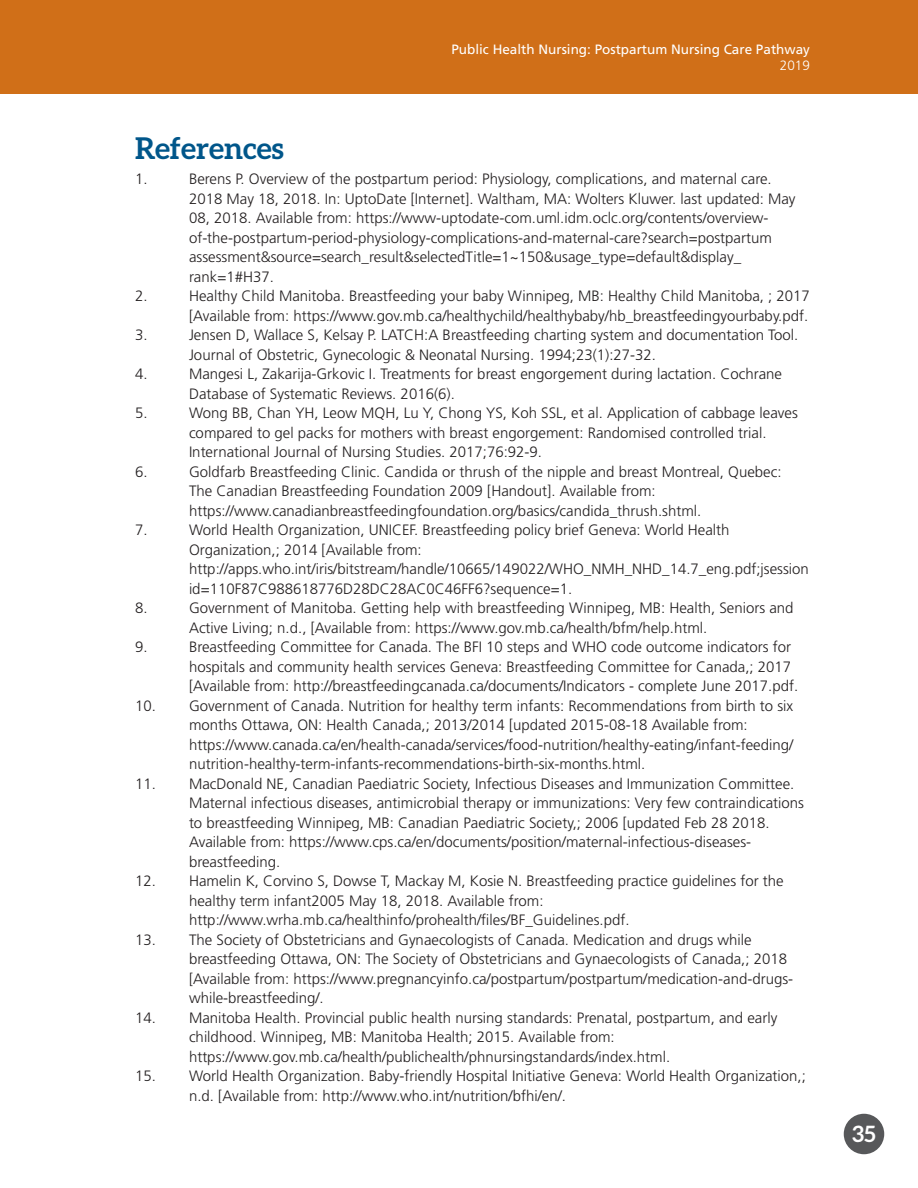
<style>
.page{position:relative;width:918px;height:1188px;background:#fff}
.page>*{position:absolute;margin:0;border:0;box-sizing:border-box;transform-origin:0 0}
.title_H1{font:700 30px "Aleo";color:#00568a}
.t1{font:700 22.5px "Aleo";color:#fff}
.body_references{font:300 15px/19.5px "Frutiger LT Std";color:#231f20}
.t2{font:13.5px "Frutiger LT Std";color:#fff}
.t3{font:300 13.5px "Frutiger LT Std";color:#fff}
</style>
<div class="page">
<div style="left:0;top:0;width:918px;height:94px;background:#d06f18"></div>
<div style="left:844px;top:1114px;width:40px;height:40px;background:#57585a;border-radius:50%"></div>
<p class="t2" style="left:451px;top:42px;width:360px">Public Health Nursing: Postpartum Nursing Care Pathway</p>
<p class="t3" style="left:780px;top:58px;width:32px">2019</p>
<h1 class="title_H1" style="left:135px;top:131px;width:150px">References</h1>
<p class="body_references" style="left:135px;top:169px;width:14px">1.</p>
<p class="body_references" style="left:189px;top:169px;width:608px">Berens P. Overview of the postpartum period: Physiology, complications, and maternal care.<br>2018 May 18, 2018. In: UptoDate [Internet]. Waltham, MA: Wolters Kluwer. last updated: May 08, 2018. Available from: https://www-uptodate-com.uml.idm.oclc.org/contents/overview&shy;of-the-postpartum-period-physiology-complications-and-maternal-care?search=postpartum assessment&amp;source=search_result&amp;selectedTitle=1~150&amp;usage_type=default&amp;display_ rank=1#H37.</p>
<p class="body_references" style="left:135px;top:286px;width:14px">2.</p>
<p class="body_references" style="left:189px;top:286px;width:622px">Healthy Child Manitoba. Breastfeeding your baby Winnipeg, MB: Healthy Child Manitoba, ; 2017 [Available from: https://www.gov.mb.ca/healthychild/healthybaby/hb_breastfeedingyourbaby.pdf.</p>
<p class="body_references" style="left:135px;top:325px;width:14px">3.</p>
<p class="body_references" style="left:189px;top:325px;width:611px">Jensen D, Wallace S, Kelsay P. LATCH:A Breastfeeding charting system and documentation Tool.<br>Journal of Obstetric, Gynecologic &amp; Neonatal Nursing. 1994;23(1):27-32.</p>
<p class="body_references" style="left:135px;top:364px;width:14px">4.</p>
<p class="body_references" style="left:189px;top:364px;width:595px">Mangesi L, Zakarija-Grkovic I. Treatments for breast engorgement during lactation. Cochrane<br>Database of Systematic Reviews. 2016(6).</p>
<p class="body_references" style="left:135px;top:403px;width:14px">5.</p>
<p class="body_references" style="left:189px;top:403px;width:610px">Wong BB, Chan YH, Leow MQH, Lu Y, Chong YS, Koh SSL, et al. Application of cabbage leaves compared to gel packs for mothers with breast engorgement: Randomised controlled trial.<br>International Journal of Nursing Studies. 2017;76:92-9.</p>
<p class="body_references" style="left:135px;top:462px;width:14px">6.</p>
<p class="body_references" style="left:189px;top:462px;width:594px">Goldfarb Breastfeeding Clinic. Candida or thrush of the nipple and breast Montreal, Quebec:<br>The Canadian Breastfeeding Foundation 2009 [Handout]. Available from: https://www.canadianbreastfeedingfoundation.org/basics/candida_thrush.shtml.</p>
<p class="body_references" style="left:135px;top:520px;width:14px">7.</p>
<p class="body_references" style="left:189px;top:520px;width:621px">World Health Organization, UNICEF. Breastfeeding policy brief Geneva: World Health Organization,; 2014 [Available from: http://apps.who.int/iris/bitstream/handle/10665/149022/WHO_NMH_NHD_14.7_eng.pdf;jsession id=110F87C988618776D28DC28AC0C46FF6?sequence=1.</p>
<p class="body_references" style="left:135px;top:598px;width:14px">8.</p>
<p class="body_references" style="left:189px;top:598px;width:606px">Government of Manitoba. Getting help with breastfeeding Winnipeg, MB: Health, Seniors and<br>Active Living; n.d., [Available from: https://www.gov.mb.ca/health/bfm/help.html.</p>
<p class="body_references" style="left:135px;top:637px;width:14px">9.</p>
<p class="body_references" style="left:189px;top:637px;width:611px">Breastfeeding Committee for Canada. The BFI 10 steps and WHO code outcome indicators for hospitals and community health services Geneva: Breastfeeding Committee for Canada,; 2017 [Available from: http://breastfeedingcanada.ca/documents/Indicators - complete June 2017.pdf.</p>
<p class="body_references" style="left:189px;top:696px;width:606px;text-indent:-54px">10. Government of Canada. Nutrition for healthy term infants: Recommendations from birth to six months Ottawa, ON: Health Canada,; 2013/2014 [updated 2015-08-18 Available from: https://www.canada.ca/en/health-canada/services/food-nutrition/healthy-eating/infant-feeding/ nutrition-healthy-term-infants-recommendations-birth-six-months.html.</p>
<p class="body_references" style="left:189px;top:774px;width:617px;text-indent:-54px">11. MacDonald NE, Canadian Paediatric Society, Infectious Diseases and Immunization Committee.<br>Maternal infectious diseases, antimicrobial therapy or immunizations: Very few contraindications to breastfeeding Winnipeg, MB: Canadian Paediatric Society,; 2006 [updated Feb 28 2018.<br>Available from: https://www.cps.ca/en/documents/position/maternal-infectious-diseases&shy;breastfeeding.</p>
<p class="body_references" style="left:189px;top:871px;width:596px;text-indent:-54px">12. Hamelin K, Corvino S, Dowse T, Mackay M, Kosie N. Breastfeeding practice guidelines for the healthy term infant2005 May 18, 2018. Available from: http://www.wrha.mb.ca/healthinfo/prohealth/files/BF_Guidelines.pdf.</p>
<p class="body_references" style="left:189px;top:930px;width:606px;text-indent:-54px">13. The Society of Obstetricians and Gynaecologists of Canada. Medication and drugs while breastfeeding Ottawa, ON: The Society of Obstetricians and Gynaecologists of Canada,; 2018 [Available from: https://www.pregnancyinfo.ca/postpartum/postpartum/medication-and-drugs&shy;while-breastfeeding/.</p>
<p class="body_references" style="left:189px;top:1008px;width:590px;text-indent:-54px">14. Manitoba Health. Provincial public health nursing standards: Prenatal, postpartum, and early childhood. Winnipeg, MB: Manitoba Health; 2015. Available from: https://www.gov.mb.ca/health/publichealth/phnursingstandards/index.html.</p>
<p class="body_references" style="left:189px;top:1066px;width:618px;text-indent:-54px">15. World Health Organization. Baby-friendly Hospital Initiative Geneva: World Health Organization,; n.d. [Available from: http://www.who.int/nutrition/bfhi/en/.</p>
<h2 class="t1" style="left:852px;top:1120px;width:25px">35</h2>
</div>
